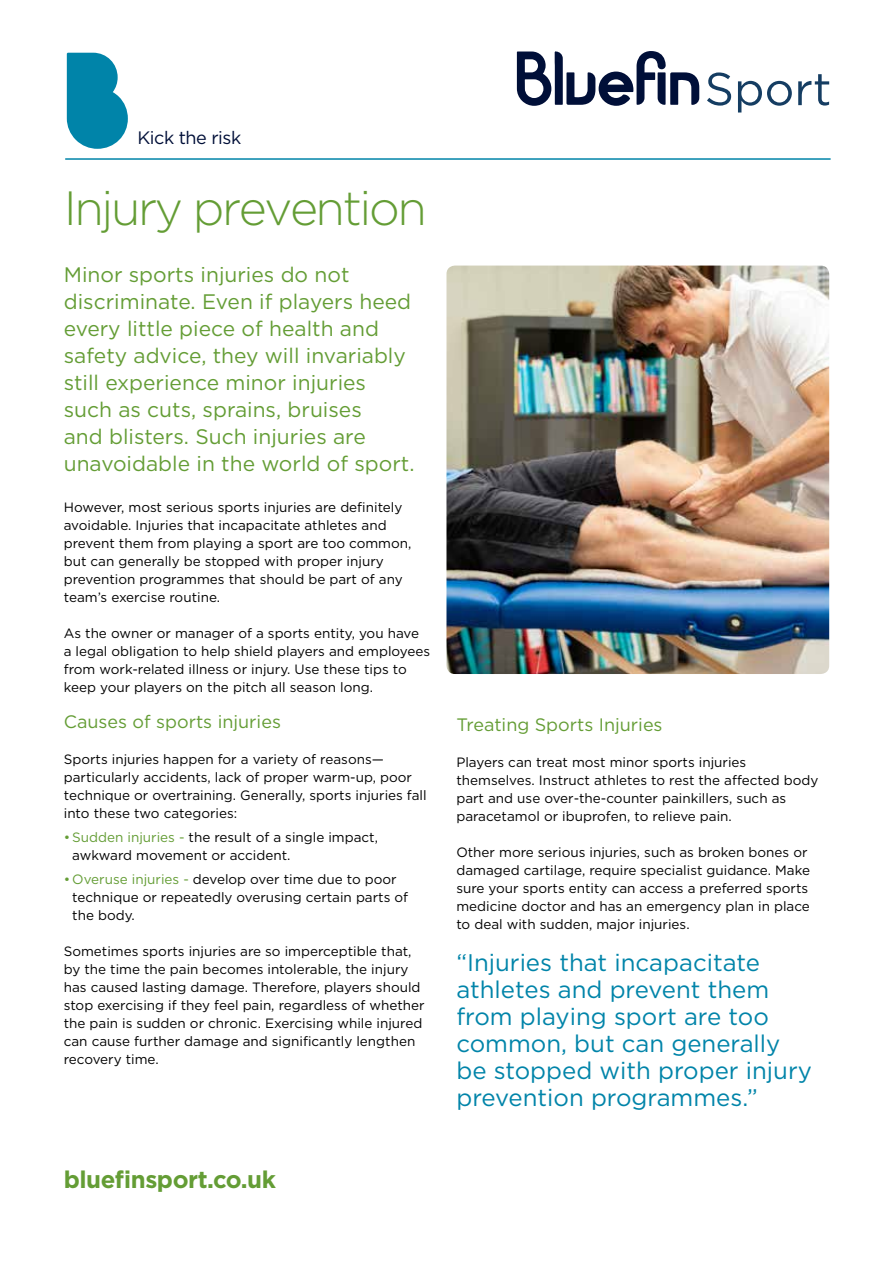
<style>
.page{position:relative;width:893px;height:1263px;background:#fff}
.page>*{position:absolute;margin:0;border:0;box-sizing:border-box;transform-origin:0 0}
.t1{font:300 48px "Gotham";letter-spacing:-.05em;color:#649d35}
.t2{font:24px/27px "Gotham";color:#0084a9}
.t3{font:700 24px "Gotham";letter-spacing:-.02em;color:#649d35}
.t4{font:21px/27px "Gotham";color:#649d35}
.t5{font:18px "Gotham";color:#649d35}
.t6{font:18px "Gotham";letter-spacing:-.025em;color:#000f38}
.t7{font:13.5px/18px "Gotham";color:#000}
.s1{color:#649d35}
</style>
<div class="page">
<hr style="left:65px;top:158px;width:766px;height:2px;background:#0084a9">
<svg style="left:67px;top:53px;width:61px;height:96px"></svg>
<svg style="left:517px;top:51px;width:182px;height:55px"></svg>
<svg style="left:707px;top:72px;width:24px;height:34px"></svg>
<svg style="left:738px;top:81px;width:54px;height:32px"></svg>
<svg style="left:798px;top:74px;width:31px;height:32px"></svg>
<img style="left:446px;top:266px;width:383px;height:408px">
<h3 class="t6" style="left:137px;top:126px;width:105px">Kick the risk</h3>
<h1 class="t1" style="left:64px;top:178px;width:364px">Injury prevention</h1>
<p class="t4" style="left:64px;top:261px;width:352px">Minor sports injuries do not discriminate. Even if players heed every little piece of health and safety advice, they will invariably still experience minor injuries such as cuts, sprains, bruises<br>and blisters. Such injuries are unavoidable in the world of sport.</p>
<p class="t7" style="left:64px;top:498px;width:349px">However, most serious sports injuries are definitely avoidable. Injuries that incapacitate athletes and prevent them from playing a sport are too common, but can generally be stopped with proper injury prevention programmes that should be part of any team’s exercise routine.</p>
<p class="t7" style="left:64px;top:624px;width:368px">As the owner or manager of a sports entity, you have a legal obligation to help shield players and employees from work-related illness or injury. Use these tips to keep your players on the pitch all season long.</p>
<h3 class="t5" style="left:64px;top:710px;width:219px">Causes of sports injuries</h3>
<p class="t7" style="left:64px;top:750px;width:364px">Sports injuries happen for a variety of reasons— particularly accidents, lack of proper warm-up, poor technique or overtraining. Generally, sports injuries fall into these two categories:</p>
<p class="t7" style="left:72px;top:828px;width:307px;text-indent:-9px"><span class="s1">•Sudden injuries -</span> the result of a single impact, awkward movement or accident.</p>
<p class="t7" style="left:72px;top:870px;width:337px;text-indent:-9px"><span class="s1">• Overuse injuries -</span> develop over time due to poor technique or repeatedly overusing certain parts of the body.</p>
<p class="t7" style="left:64px;top:942px;width:362px">Sometimes sports injuries are so imperceptible that, by the time the pain becomes intolerable, the injury has caused lasting damage. Therefore, players should stop exercising if they feel pain, regardless of whether the pain is sudden or chronic. Exercising while injured can cause further damage and significantly lengthen recovery time.</p>
<h2 class="t3" style="left:64px;top:1164px;width:214px">bluefinsport.co.uk</h2>
<h3 class="t5" style="left:456px;top:713px;width:208px">Treating Sports Injuries</h3>
<p class="t7" style="left:456px;top:753px;width:364px">Players can treat most minor sports injuries themselves. Instruct athletes to rest the affected body part and use over-the-counter painkillers, such as paracetamol or ibuprofen, to relieve pain.</p>
<p class="t7" style="left:456px;top:843px;width:355px">Other more serious injuries, such as broken bones or damaged cartilage, require specialist guidance. Make sure your sports entity can access a preferred sports medicine doctor and has an emergency plan in place to deal with sudden, major injuries.</p>
<h2 class="t2" style="left:456px;top:948px;width:357px">“Injuries that incapacitate athletes and prevent them from playing sport are too common, but can generally be stopped with proper injury prevention programmes.”</h2>
</div>
